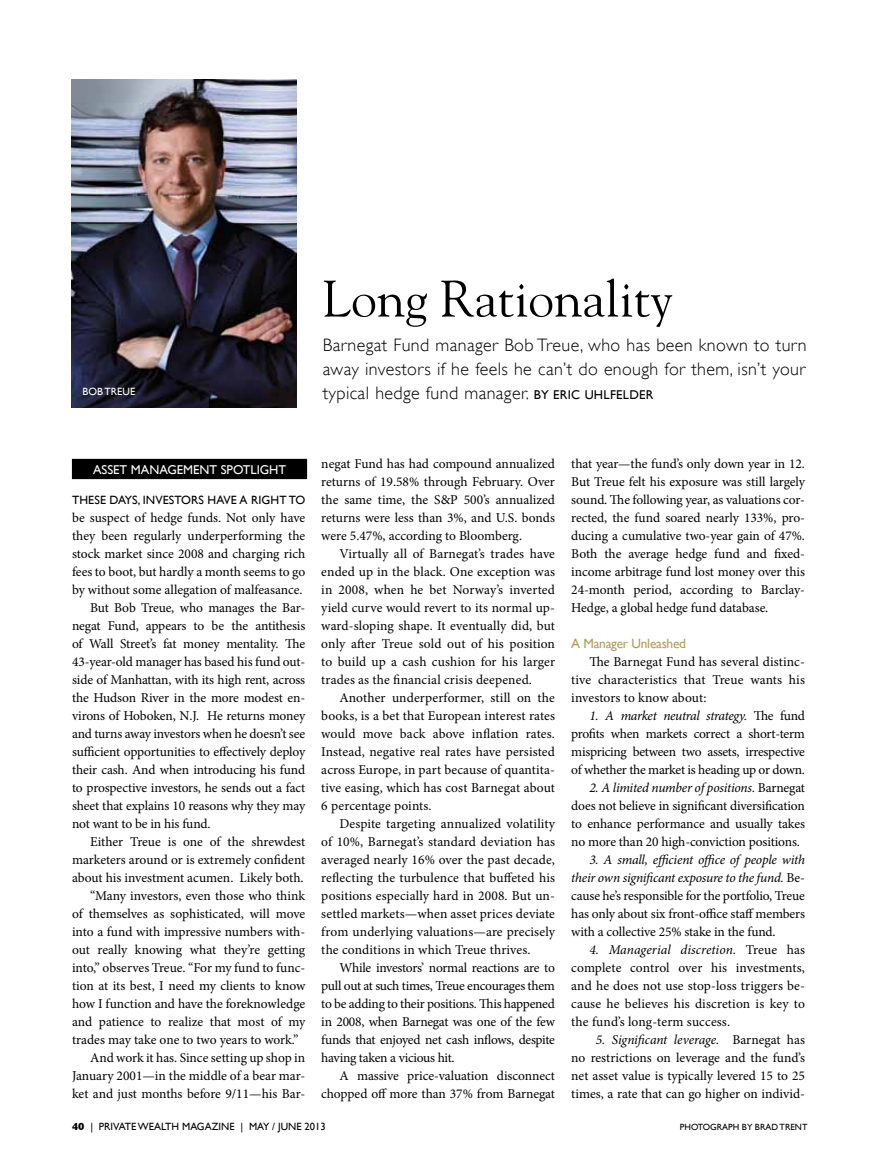
<style>
.page{position:relative;width:878px;height:1175px;background:#fff}
.page>*{position:absolute;margin:0;border:0;box-sizing:border-box;transform-origin:0 0}
.t1{font:51px "Goudy";color:#000}
.t2{font:300 18px/24px "Gill Sans";letter-spacing:.02em;color:#000;text-align:justify}
.t3{font:13.5px/18px "Minion Pro";letter-spacing:-.005em;color:#000;text-align:justify}
.t4{font:13.5px "Gill Sans";letter-spacing:-.02em;color:#b69c5b}
.t5{font:12.75px "Gill Sans";color:#fff}
.t6{font:12px "Gill Sans";letter-spacing:.01em;color:#000}
.t7{font:10.5px "Gill Sans";color:#000}
.t8{font:10.5px "Gill Sans";color:#fff}
.t9{font:9px "Gill Sans";color:#000}
.s1{font-weight:400;font-size:12.75px}
.s2{font-style:italic}
.s3{font-weight:700}
</style>
<div class="page">
<img style="left:72px;top:79px;width:224px;height:329px">
<div style="left:72px;top:459px;width:234px;height:19px;background:#000"></div>
<div style="left:72px;top:459px;width:235px;height:20px;border:1px solid #000"></div>
<p class="t8" style="left:82px;top:385px;width:54px">BOB TREUE</p>
<h1 class="t1" style="left:323px;top:267px;width:351px">Long Rationality</h1>
<h2 class="t2" style="left:323px;top:333px;width:485px">Barnegat Fund manager Bob Treue, who has been known to turn away investors if he feels he can’t do enough for them, isn’t your typical hedge fund manager. <span class="s1">BY ERIC UHLFELDER</span></h2>
<p class="t5" style="left:93px;top:462px;width:191px">ASSET MANAGEMENT SPOTLIGHT</p>
<p class="t6" style="left:72px;top:493px;width:235px">THESE DAYS, INVESTORS HAVE A RIGHT TO</p>
<p class="t3" style="left:72px;top:509px;width:235px">be suspect of hedge funds. Not only have</p>
<p class="t3" style="left:72px;top:527px;width:235px">they been regularly underperforming the</p>
<p class="t3" style="left:72px;top:545px;width:235px">stock market since 2008 and charging rich</p>
<p class="t3" style="left:72px;top:563px;width:235px">fees to boot, but hardly a month seems to go</p>
<p class="t3" style="left:72px;top:581px;width:232px">by without some allegation of malfeasance.</p>
<p class="t3" style="left:90px;top:599px;width:217px">But Bob Treue, who manages the Bar-</p>
<p class="t3" style="left:72px;top:617px;width:235px">negat Fund, appears to be the antithesis</p>
<p class="t3" style="left:72px;top:635px;width:235px">of Wall Street’s fat money mentality. The</p>
<p class="t3" style="left:72px;top:653px;width:235px">43-year-old manager has based his fund out-</p>
<p class="t3" style="left:72px;top:671px;width:235px">side of Manhattan, with its high rent, across</p>
<p class="t3" style="left:72px;top:689px;width:235px">the Hudson River in the more modest en-</p>
<p class="t3" style="left:72px;top:707px;width:235px">virons of Hoboken, N.J. He returns money</p>
<p class="t3" style="left:72px;top:725px;width:235px">and turns away investors when he doesn’t see</p>
<p class="t3" style="left:72px;top:743px;width:235px">sufficient opportunities to effectively deploy</p>
<p class="t3" style="left:72px;top:761px;width:235px">their cash. And when introducing his fund</p>
<p class="t3" style="left:72px;top:779px;width:235px">to prospective investors, he sends out a fact</p>
<p class="t3" style="left:72px;top:797px;width:235px">sheet that explains 10 reasons why they may</p>
<p class="t3" style="left:72px;top:815px;width:140px">not want to be in his fund.</p>
<p class="t3" style="left:90px;top:833px;width:217px">Either Treue is one of the shrewdest</p>
<p class="t3" style="left:72px;top:851px;width:235px">marketers around or is extremely confident</p>
<p class="t3" style="left:72px;top:869px;width:233px">about his investment acumen. Likely both.</p>
<p class="t3" style="left:90px;top:887px;width:217px">“Many investors, even those who think</p>
<p class="t3" style="left:72px;top:905px;width:235px">of themselves as sophisticated, will move</p>
<p class="t3" style="left:72px;top:923px;width:235px">into a fund with impressive numbers with-</p>
<p class="t3" style="left:72px;top:941px;width:235px">out really knowing what they’re getting</p>
<p class="t3" style="left:72px;top:959px;width:235px">into,” observes Treue. “For my fund to func-</p>
<p class="t3" style="left:72px;top:977px;width:235px">tion at its best, I need my clients to know</p>
<p class="t3" style="left:72px;top:995px;width:235px">how I function and have the foreknowledge</p>
<p class="t3" style="left:72px;top:1013px;width:235px">and patience to realize that most of my</p>
<p class="t3" style="left:72px;top:1031px;width:228px">trades may take one to two years to work.”</p>
<p class="t3" style="left:90px;top:1049px;width:217px">And work it has. Since setting up shop in</p>
<p class="t3" style="left:72px;top:1067px;width:235px">January 2001—in the middle of a bear mar-</p>
<p class="t3" style="left:72px;top:1085px;width:235px">ket and just months before 9/11—his Bar-</p>
<p class="t3" style="left:321px;top:455px;width:235px">negat Fund has had compound annualized returns of 19.58% through February. Over the same time, the S&amp;P 500’s annualized returns were less than 3%, and U.S. bonds were 5.47%, according to Bloomberg.</p>
<p class="t3" style="left:321px;top:545px;width:235px;text-indent:18px">Virtually all of Barnegat’s trades have ended up in the black. One exception was in 2008, when he bet Norway’s inverted yield curve would revert to its normal up&shy;ward-sloping shape. It eventually did, but only after Treue sold out of his position to build up a cash cushion for his larger trades as the financial crisis deepened.</p>
<p class="t3" style="left:321px;top:689px;width:235px;text-indent:18px">Another underperformer, still on the books, is a bet that European interest rates would move back above inflation rates.<br>Instead, negative real rates have persisted across Europe, in part because of quantita&shy;tive easing, which has cost Barnegat about 6 percentage points.</p>
<p class="t3" style="left:321px;top:815px;width:235px;text-indent:18px">Despite targeting annualized volatility of 10%, Barnegat’s standard deviation has averaged nearly 16% over the past decade, reflecting the turbulence that buffeted his positions especially hard in 2008. But un&shy;settled markets—when asset prices deviate from underlying valuations—are precisely the conditions in which Treue thrives.</p>
<p class="t3" style="left:321px;top:959px;width:235px;text-indent:18px">While investors’ normal reactions are to pull out at such times, Treue encourages them to be adding to their positions. This happened in 2008, when Barnegat was one of the few funds that enjoyed net cash inflows, despite having taken a vicious hit.</p>
<p class="t3" style="left:321px;top:1067px;width:235px;text-align:right">A massive price-valuation disconnect chopped off more than 37% from Barnegat</p>
<p class="t3" style="left:571px;top:455px;width:235px">that year—the fund’s only down year in 12.<br>But Treue felt his exposure was still largely sound. The following year, as valuations cor&shy;rected, the fund soared nearly 133%, pro&shy;ducing a cumulative two-year gain of 47%.<br>Both the average hedge fund and fixed&shy;income arbitrage fund lost money over this 24-month period, according to Barclay-Hedge, a global hedge fund database.</p>
<p class="t4" style="left:571px;top:635px;width:116px">A MANAGER UNLEASHED</p>
<p class="t3" style="left:571px;top:653px;width:235px;text-indent:18px">The Barnegat Fund has several distinc&shy;tive characteristics that Treue wants his investors to know about:</p>
<p class="t3" style="left:571px;top:707px;width:235px;text-indent:18px"><span class="s2">1. A market neutral strategy.</span> The fund profits when markets correct a short-term mispricing between two assets, irrespective of whether the market is heading up or down.</p>
<p class="t3" style="left:571px;top:779px;width:235px;text-indent:18px"><span class="s2">2. A limited number of positions.</span> Barnegat does not believe in significant diversification to enhance performance and usually takes no more than 20 high-conviction positions.</p>
<p class="t3" style="left:571px;top:851px;width:235px;text-indent:18px"><span class="s2">3. A small, efficient office of people with their own significant exposure to the fund.</span> Be&shy;cause he’s responsible for the portfolio, Treue has only about six front-office staff members with a collective 25% stake in the fund.</p>
<p class="t3" style="left:571px;top:940px;width:235px;text-indent:18px"><span class="s2">4. Managerial discretion.</span> Treue has complete control over his investments, and he does not use stop-loss triggers be&shy;cause he believes his discretion is key to the fund’s long-term success.</p>
<p class="t3" style="left:571px;top:1030px;width:235px;text-indent:25px"><span class="s2">5. Significant leverage.</span> Barnegat has no restrictions on leverage and the fund’s net asset value is typically levered 15 to 25 times, a rate that can go higher on individ-</p>
<p class="t7" style="left:72px;top:1120px;width:217px"><span class="s3">40</span> | PRIVATE WEALTH MAGAZINE | MAY / JUNE</p>
<p class="t7" style="left:304px;top:1120px;width:22px">2013</p>
<p class="t9" style="left:680px;top:1122px;width:127px">PHOTOGRAPH BY BRAD TRENT</p>
</div>
